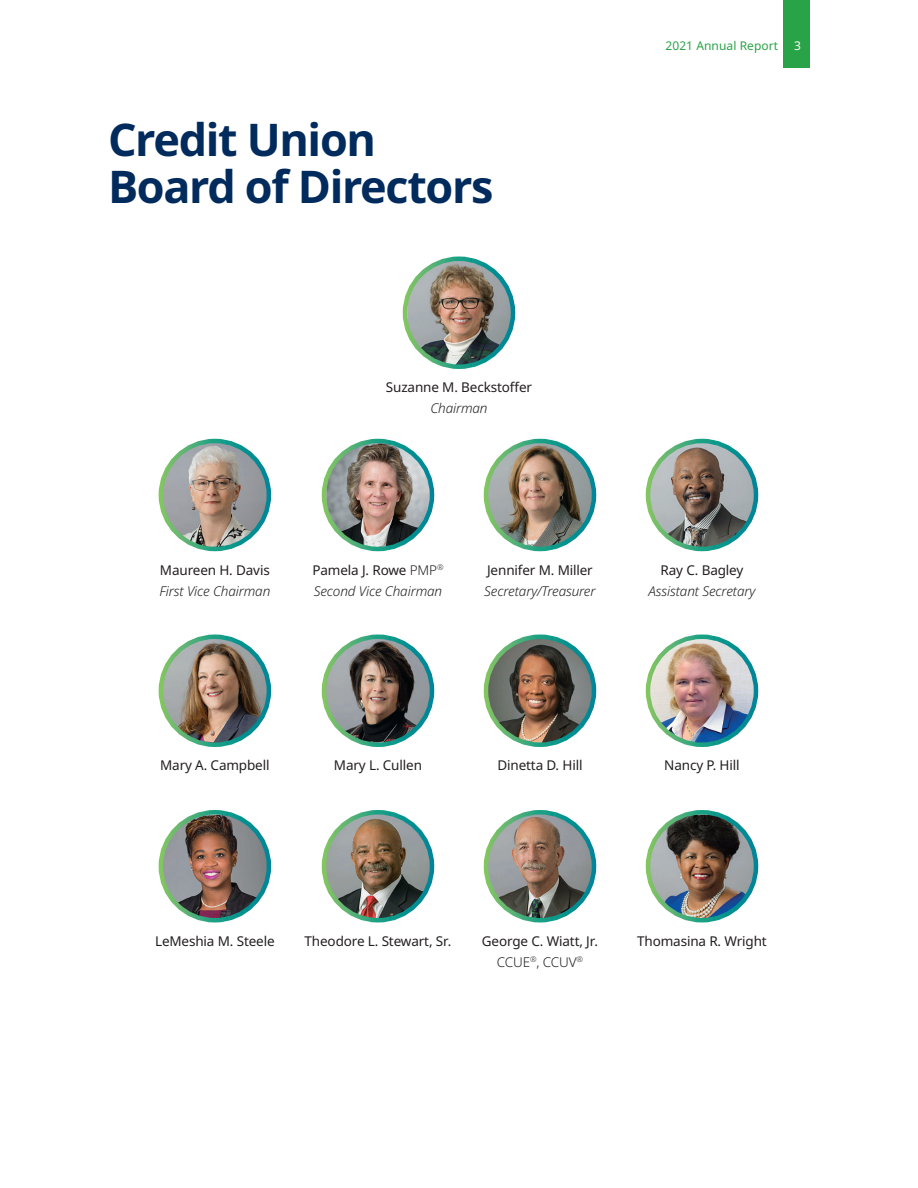
<style>
.page{position:relative;width:918px;height:1188px;background:#fff}
.page>*{position:absolute;margin:0;border:0;box-sizing:border-box;transform-origin:0 0}
.t1{font:700 45px "Noto Sans";letter-spacing:-.03em;color:#002b5c}
.t2{font:13.5px/21px "Noto Sans";letter-spacing:-.01em;color:#231f20;text-align:center}
.t3{font:italic 300 13.5px "Noto Sans";letter-spacing:-.01em;color:#231f20}
.t4{font:12px "Noto Sans";letter-spacing:.005em;color:#29a347}
.t5{font:12px "Noto Sans";color:#fff}
.s1{font-weight:300}
</style>
<div class="page">
<img style="left:161px;top:441px;width:108px;height:108px;border-radius:54px">
<div style="left:159px;top:439px;width:112px;height:112px;border:4px solid #fff;border-radius:50%"></div>
<img style="left:326px;top:441px;width:105px;height:108px">
<div style="left:322px;top:439px;width:112px;height:112px;border:4px solid #fff;border-radius:50%"></div>
<img style="left:488px;top:443px;width:104px;height:104px">
<div style="left:484px;top:439px;width:112px;height:112px;border:4px solid #fff;border-radius:50%"></div>
<img style="left:648px;top:441px;width:108px;height:108px;border-radius:54px">
<div style="left:646px;top:439px;width:112px;height:112px;border:4px solid #fff;border-radius:50%"></div>
<img style="left:648px;top:637px;width:108px;height:108px;border-radius:54px">
<div style="left:646px;top:635px;width:112px;height:112px;border:4px solid #fff;border-radius:50%"></div>
<img style="left:161px;top:638px;width:108px;height:107px">
<div style="left:159px;top:635px;width:112px;height:112px;border:4px solid #fff;border-radius:50%"></div>
<img style="left:324px;top:639px;width:108px;height:106px">
<div style="left:322px;top:635px;width:112px;height:112px;border:4px solid #fff;border-radius:50%"></div>
<img style="left:486px;top:637px;width:108px;height:108px;border-radius:54px">
<div style="left:484px;top:635px;width:112px;height:112px;border:4px solid #fff;border-radius:50%"></div>
<img style="left:162px;top:814px;width:107px;height:106px">
<div style="left:159px;top:810px;width:112px;height:112px;border:4px solid #fff;border-radius:50%"></div>
<img style="left:324px;top:812px;width:108px;height:108px;border-radius:54px">
<div style="left:322px;top:810px;width:112px;height:112px;border:4px solid #fff;border-radius:50%"></div>
<img style="left:486px;top:812px;width:108px;height:108px;border-radius:54px">
<div style="left:484px;top:810px;width:112px;height:112px;border:4px solid #fff;border-radius:50%"></div>
<img style="left:648px;top:814px;width:108px;height:106px">
<div style="left:646px;top:810px;width:112px;height:112px;border:4px solid #fff;border-radius:50%"></div>
<img style="left:407px;top:261px;width:106px;height:106px">
<div style="left:403px;top:257px;width:112px;height:112px;border:4px solid #fff;border-radius:50%"></div>
<div style="left:783px;top:0;width:27px;height:68px;background:#29a347"></div>
<p class="t1" style="left:108px;top:108px;width:270px">Credit Union</p>
<p class="t1" style="left:108px;top:154px;width:387px">Board of Directors</p>
<p class="t4" style="left:666px;top:37px;width:114px">2021 Annual Report</p>
<p class="t5" style="left:794px;top:37px;width:8px">3</p>
<p class="t2" style="left:386px;top:377px;width:148px">Suzanne M. Beckstoffer</p>
<p class="t3" style="left:430px;top:399px;width:59px">Chairman</p>
<p class="t2" style="left:160px;top:560px;width:111px">Maureen H. Davis</p>
<p class="t3" style="left:159px;top:581px;width:112px">First Vice Chairman</p>
<p class="t2" style="left:312px;top:560px;width:133px">Pamela J. Rowe <span class="s1">PMP</span><sup>®</sup></p>
<p class="t3" style="left:314px;top:581px;width:130px">Second Vice Chairman</p>
<p class="t2" style="left:487px;top:560px;width:107px">Jennifer M. Miller</p>
<p class="t3" style="left:484px;top:581px;width:113px">Secretary/Treasurer</p>
<p class="t2" style="left:661px;top:560px;width:84px">Ray C. Bagley</p>
<p class="t3" style="left:649px;top:581px;width:108px">Assistant Secretary</p>
<p class="t2" style="left:160px;top:755px;width:111px">Mary A. Campbell</p>
<p class="t2" style="left:334px;top:755px;width:90px">Mary L. Cullen</p>
<p class="t2" style="left:497px;top:755px;width:87px">Dinetta D. Hill</p>
<p class="t2" style="left:664px;top:755px;width:77px">Nancy P. Hill</p>
<p class="t2" style="left:155px;top:931px;width:121px">LeMeshia M. Steele</p>
<p class="t2" style="left:305px;top:931px;width:148px">Theodore L. Stewart, Sr.</p>
<p class="t2" style="left:482px;top:931px;width:118px">George C. Wiatt, Jr.<br><span class="s1">CCUE</span><sup>®</sup><span class="s1">, CCUV</span><sup>®</sup></p>
<p class="t2" style="left:637px;top:931px;width:131px">Thomasina R. Wright</p>
</div>
